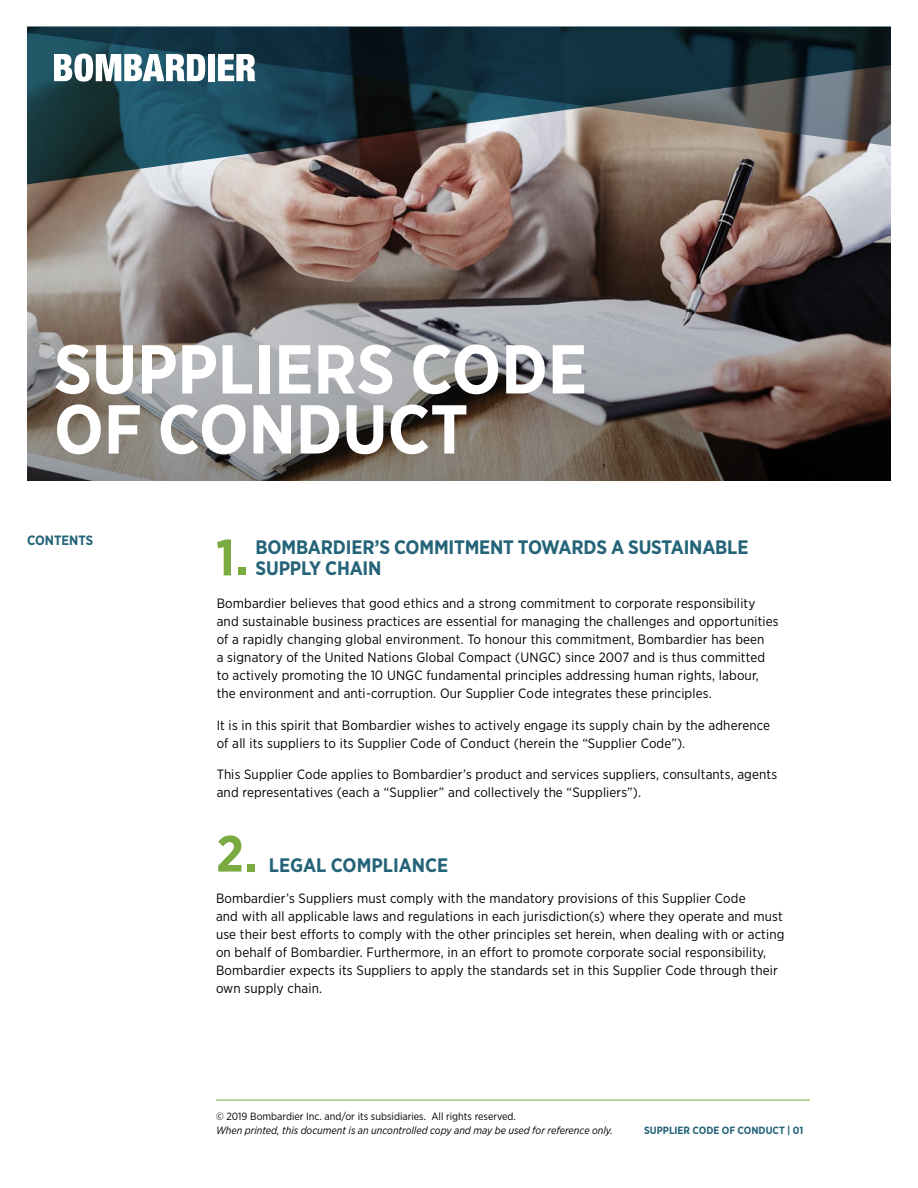
<style>
.page{position:relative;width:918px;height:1188px;background:#fff}
.page>*{position:absolute;margin:0;border:0;box-sizing:border-box;transform-origin:0 0}
.t1{font:700 69px/60px "Gotham Narrow";color:#fff}
.t2{font:700 51px "Gotham Narrow";color:#7aab41}
.t3{font:700 19.5px "Gotham Narrow";letter-spacing:-.01em;color:#256478}
.t4{font:13.5px/18px "Gotham Narrow";letter-spacing:.01em;color:#000}
.t5{font:700 13.5px "Gotham Narrow";color:#256478}
.t6{font:italic 10.5px "Gotham Narrow";color:#000}
.t7{font:10.5px "Gotham Narrow";color:#000}
.t8{font:700 10.5px "Gotham Narrow";color:#256478}
</style>
<div class="page">
<hr style="left:216px;top:1100px;width:594px;height:1px;background:#7aab41">
<img style="left:27px;top:184px;width:864px;height:297px">
<svg style="left:27px;top:27px;width:864px;height:157px;background:#415257"></svg>
<svg style="left:54px;top:54px;width:151px;height:28px"></svg>
<div style="left:208px;top:54px;width:7px;height:27px;background:#fff"></div>
<svg style="left:218px;top:54px;width:38px;height:27px"></svg>
<h1 class="t1" style="left:54px;top:339px;width:535px">SUPPLIERS CODE<br>OF CONDUCT</h1>
<p class="t5" style="left:27px;top:532px;width:68px">CONTENTS</p>
<h2 class="t2" style="left:216px;top:525px;width:34px">1.</h2>
<h3 class="t3" style="left:256px;top:535px;width:494px">BOMBARDIER’S COMMITMENT TOWARDS A SUSTAINABLE</h3>
<h3 class="t3" style="left:256px;top:556px;width:127px">SUPPLY CHAIN</h3>
<p class="t4" style="left:217px;top:594px;width:563px">Bombardier believes that good ethics and a strong commitment to corporate responsibility and sustainable business practices are essential for managing the challenges and opportunities of a rapidly changing global environment. To honour this commitment, Bombardier has been<br>a signatory of the United Nations Global Compact (UNGC) since 2007 and is thus committed to actively promoting the 10 UNGC fundamental principles addressing human rights, labour, the environment and anti-corruption. Our Supplier Code integrates these principles.</p>
<p class="t4" style="left:217px;top:715px;width:555px">It is in this spirit that Bombardier wishes to actively engage its supply chain by the adherence of all its suppliers to its Supplier Code of Conduct (herein the “Supplier Code”).</p>
<p class="t4" style="left:217px;top:765px;width:562px">This Supplier Code applies to Bombardier’s product and services suppliers, consultants, agents and representatives (each a “Supplier” and collectively the “Suppliers”).</p>
<h2 class="t2" style="left:216px;top:821px;width:43px">2.</h2>
<h3 class="t3" style="left:269px;top:852px;width:181px">LEGAL COMPLIANCE</h3>
<p class="t4" style="left:216px;top:889px;width:570px">Bombardier’s Suppliers must comply with the mandatory provisions of this Supplier Code<br>and with all applicable laws and regulations in each jurisdiction(s) where they operate and must use their best efforts to comply with the other principles set herein, when dealing with or acting on behalf of Bombardier. Furthermore, in an effort to promote corporate social responsibility, Bombardier expects its Suppliers to apply the standards set in this Supplier Code through their own supply chain.</p>
<p class="t7" style="left:216px;top:1110px;width:301px">© 2019 Bombardier Inc. and/or its subsidiaries. All rights reserved.</p>
<p class="t6" style="left:216px;top:1124px;width:398px">When printed, this document is an uncontrolled copy and may be used for reference only.</p>
<p class="t8" style="left:644px;top:1124px;width:161px">SUPPLIER CODE OF CONDUCT | 01</p>
</div>
